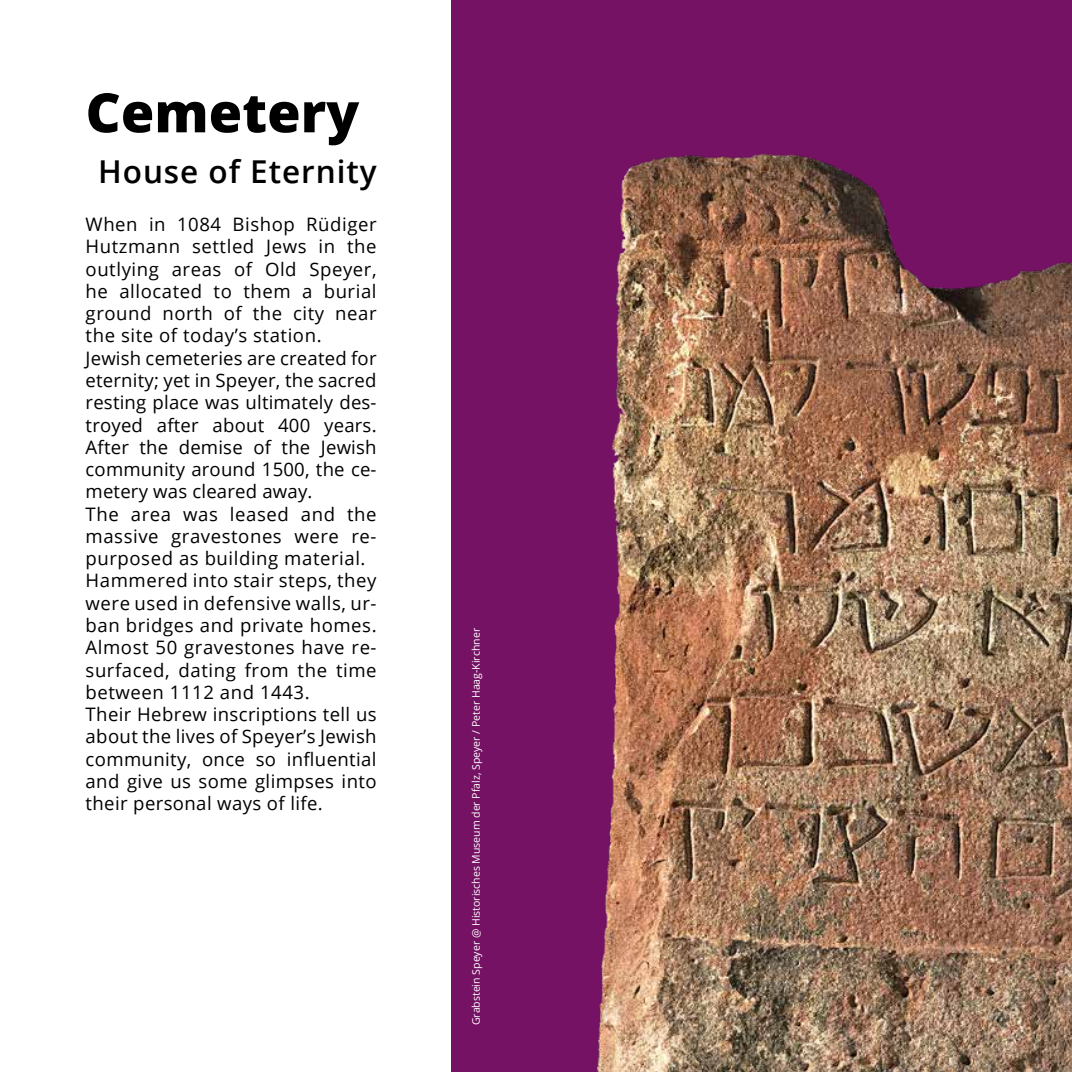
<style>
.page{position:relative;width:1072px;height:1072px;background:#fff}
.page>*{position:absolute;margin:0;border:0;box-sizing:border-box;transform-origin:0 0}
.t1{font:800 54.25px "Open Sans";color:#000}
.t2{font:600 31.5px "Open Sans";letter-spacing:.03em;color:#000}
.t3{font:18.55px/22.2px "Open Sans";letter-spacing:.03em;color:#000}
.t4{font:10.5px "Open Sans";color:#fff}
</style>
<div class="page">
<div style="left:451px;top:0;width:620px;height:1071px;background:#751264"></div>
<img style="left:597px;top:154px;width:474px;height:917px">
<h1 class="t1" style="left:86px;top:71px;width:275px">Cemetery</h1>
<h2 class="t2" style="left:98px;top:150px;width:280px">House of Eternity</h2>
<p class="t3" style="left:86px;top:213px;width:292px">When in 1084 Bishop Rüdiger<br>Hutzmann settled Jews in the outlying areas of Old Speyer, he allocated to them a burial ground north of the city near the site of today’s station.<br>Jewish cemeteries are created for eternity; yet in Speyer, the sacred resting place was ultimately des&shy;troyed after about 400 years.<br>After the demise of the Jewish community around 1500, the ce&shy;metery was cleared away.<br>The area was leased and the massive gravestones were re&shy;purposed as building material.<br>Hammered into stair steps, they were used in defensive walls, ur&shy;ban bridges and private homes.<br>Almost 50 gravestones have re&shy;surfaced, dating from the time between 1112 and 1443.<br>Their Hebrew inscriptions tell us about the lives of Speyer’s Jewish community, once so influential and give us some glimpses into their personal ways of life.</p>
<p class="t4" style="left:469px;top:1025px;width:398px;rotate:-90deg">Grabstein Speyer @ Historisches Museum der Pfalz, Speyer / Peter Haag-Kirchner</p>
</div>
